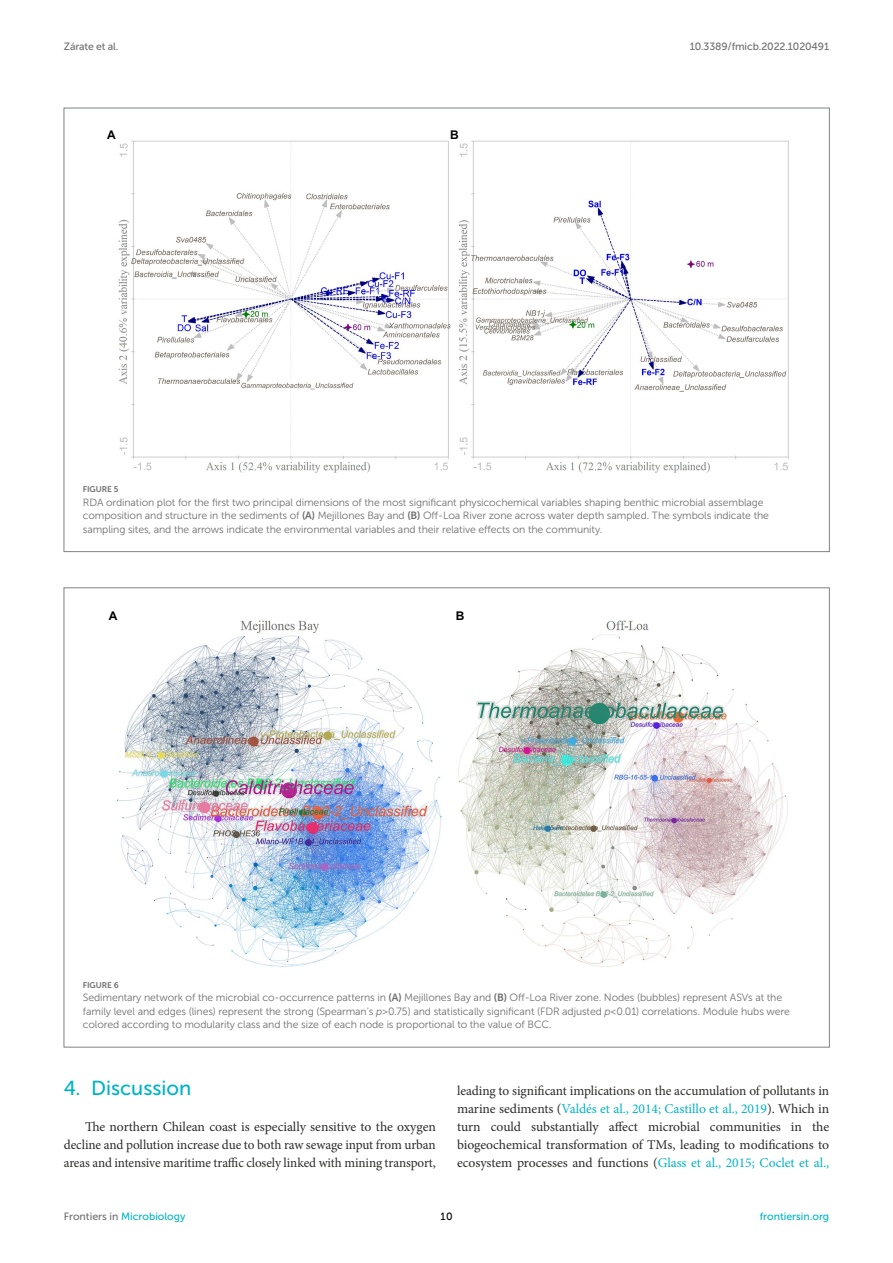
<style>
.page{position:relative;width:893px;height:1263px;background:#fff}
.page>*{position:absolute;margin:0;border:0;box-sizing:border-box;transform-origin:0 0}
.HEAD_1{font:20.25px "Museo Sans 500";color:#00b4c4}
.TEXT_FLUSH{font:13.5px/18px "Minion Pro";letter-spacing:-.005em;color:#2b2b2a;text-align:justify}
.t1{font:700 12px "Arial";color:#000}
.FIG_LEG{font:10.5px/13.5px "Museo Sans 300";letter-spacing:-.01em;color:#706f70}
.t2{font:10.5px "Museo Sans 500";color:#00b4c4}
.t3{font:10.5px "Museo Sans 500";letter-spacing:-.015em;color:#706f70}
.t4{font:10.5px "Museo Sans 500";color:#000}
.FIG_HD{font:8.25px "Museo Sans 700";letter-spacing:-.01em;color:#706f70}
.s1{font-family:"Museo Sans 700"}
.s2{font-style:italic}
.s3{color:#00b4c4}
.s4{color:#706f70}
</style>
<div class="page">
<img style="left:118px;top:140px;width:671px;height:333px">
<img style="left:117px;top:620px;width:671px;height:347px">
<p class="t3" style="left:64px;top:41px;width:56px">Zárate et al.</p>
<p class="t3" style="left:690px;top:41px;width:141px">10.3389/fmicb.2022.1020491</p>
<p class="t1" style="left:107px;top:126px;width:10px">A</p>
<p class="t1" style="left:450px;top:126px;width:10px">B</p>
<p class="FIG_HD" style="left:83px;top:485px;width:37px">FIGURE 5</p>
<p class="FIG_LEG" style="left:83px;top:495px;width:688px">RDA ordination plot for the first two principal dimensions of the most significant physicochemical variables shaping benthic microbial assemblage composition and structure in the sediments of <span class="s1">(A)</span> Mejillones Bay and <span class="s1">(B)</span> Off-Loa River zone across water depth sampled. The symbols indicate the sampling sites, and the arrows indicate the environmental variables and their relative effects on the community.</p>
<p class="t1" style="left:109px;top:608px;width:10px">A</p>
<p class="t1" style="left:456px;top:608px;width:10px">B</p>
<p class="FIG_HD" style="left:83px;top:980px;width:37px">FIGURE 6</p>
<p class="FIG_LEG" style="left:83px;top:991px;width:709px">Sedimentary network of the microbial co-occurrence patterns in <span class="s1">(A)</span> Mejillones Bay and <span class="s1">(B)</span> Off-Loa River zone. Nodes (bubbles) represent ASVs at the family level and edges (lines) represent the strong (Spearman’s <span class="s2">p</span> &gt; 0.75) and statistically significant (FDR adjusted <span class="s2">p</span> &lt; 0.01) correlations. Module hubs were colored according to modularity class and the size of each node is proportional to the value of BCC.</p>
<p class="HEAD_1" style="left:64px;top:1077px;width:129px">4. Discussion</p>
<p class="TEXT_FLUSH" style="left:64px;top:1118px;width:374px;text-indent:21px">The northern Chilean coast is especially sensitive to the oxygen decline and pollution increase due to both raw sewage input from urban areas and intensive maritime traffic closely linked with mining transport,</p>
<p class="TEXT_FLUSH" style="left:457px;top:1082px;width:374px">leading to significant implications on the accumulation of pollutants in marine sediments (<span class="s3">Valdés et al., 2014; Castillo et al., 2019</span>). Which in turn could substantially affect microbial communities in the biogeochemical transformation of TMs, leading to modifications to ecosystem processes and functions (<span class="s3">Glass et al., 2015; Coclet et al.,</span></p>
<p class="t2" style="left:64px;top:1211px;width:123px"><span class="s4">Frontiers in</span> Microbiology</p>
<p class="t4" style="left:440px;top:1211px;width:14px">10</p>
<p class="t2" style="left:760px;top:1211px;width:71px">frontiersin.org</p>
</div>
